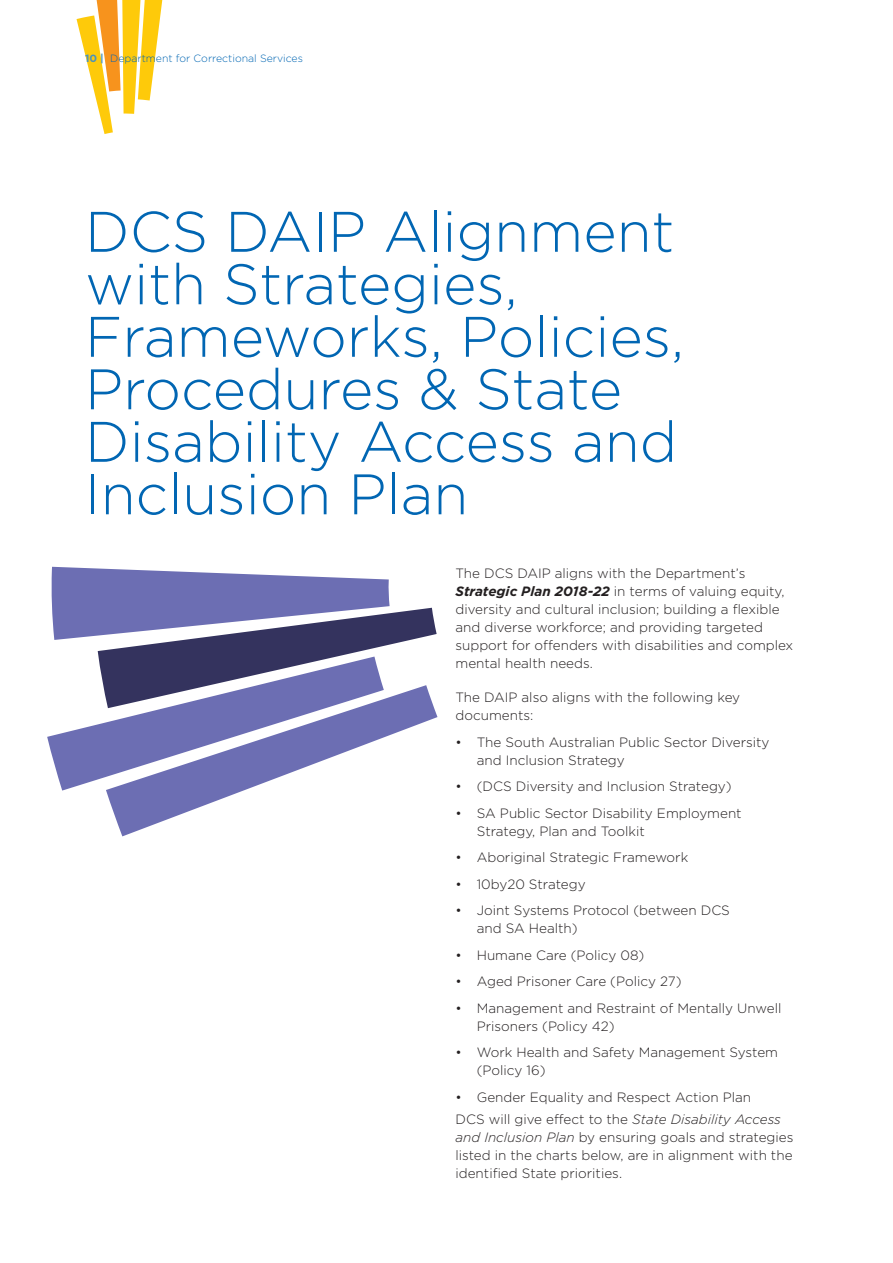
<style>
.page{position:relative;width:893px;height:1263px;background:#fff}
.page>*{position:absolute;margin:0;border:0;box-sizing:border-box;transform-origin:0 0}
.t1{font:300 57px/52.5px "Gotham";color:#0166b3}
.t2{font:300 13.5px/18px "Gotham";color:#231f20}
.t3{font:300 10.5px "Gotham";color:#0166b3}
.s1{font-weight:700;color:#4992bd}
.s2{font-weight:700;font-style:italic}
.s3{font-style:italic}
</style>
<div class="page">
<svg style="left:77px;top:0;width:86px;height:134px"></svg>
<svg style="left:51px;top:567px;width:386px;height:89px"></svg>
<svg style="left:106px;top:685px;width:331px;height:151px"></svg>
<svg style="left:47px;top:656px;width:337px;height:134px;fill:#6c6eb3"></svg>
<p class="t3" style="left:85px;top:52px;width:219px"><span class="s1">10 |</span> Department for Correctional Services</p>
<h1 class="t1" style="left:85px;top:205px;width:601px">DCS DAIP Alignment with Strategies,<br>Frameworks, Policies,<br>Procedures &amp; State<br>Disability Access and<br>Inclusion Plan</h1>
<p class="t2" style="left:455px;top:564px;width:339px">The DCS DAIP aligns with the Department’s <span class="s2">Strategic Plan 2018-22</span> in terms of valuing equity, diversity and cultural inclusion; building a flexible and diverse workforce; and providing targeted support for offenders with disabilities and complex mental health needs.</p>
<p class="t2" style="left:455px;top:688px;width:286px">The DAIP also aligns with the following key documents:</p>
<p class="t2" style="left:477px;top:733px;width:294px;text-indent:-21px">• The South Australian Public Sector Diversity and Inclusion Strategy</p>
<p class="t2" style="left:455px;top:777px;width:278px">• (DCS Diversity and Inclusion Strategy)</p>
<p class="t2" style="left:477px;top:804px;width:266px;text-indent:-21px">• SA Public Sector Disability Employment<br>Strategy, Plan and Toolkit</p>
<p class="t2" style="left:455px;top:848px;width:234px">• Aboriginal Strategic Framework</p>
<p class="t2" style="left:455px;top:875px;width:132px">• 10by20 Strategy</p>
<p class="t2" style="left:477px;top:901px;width:255px;text-indent:-21px">• Joint Systems Protocol (between DCS and SA Health)</p>
<p class="t2" style="left:455px;top:946px;width:190px">• Humane Care (Policy 08)</p>
<p class="t2" style="left:455px;top:972px;width:228px">• Aged Prisoner Care (Policy 27)</p>
<p class="t2" style="left:477px;top:999px;width:306px;text-indent:-21px">• Management and Restraint of Mentally Unwell<br>Prisoners (Policy 42)</p>
<p class="t2" style="left:477px;top:1043px;width:303px;text-indent:-21px">• Work Health and Safety Management System (Policy 16)</p>
<p class="t2" style="left:455px;top:1085px;width:327px;line-height:22.2px">• Gender Equality and Respect Action Plan<br>DCS will give effect to the <span class="s3">State Disability Access</span></p>
<p class="t2" style="left:455px;top:1128px;width:339px;text-align:justify"><span class="s3">and Inclusion Plan</span> by ensuring goals and strategies listed in the charts below, are in alignment with the identified State priorities.</p>
</div>
